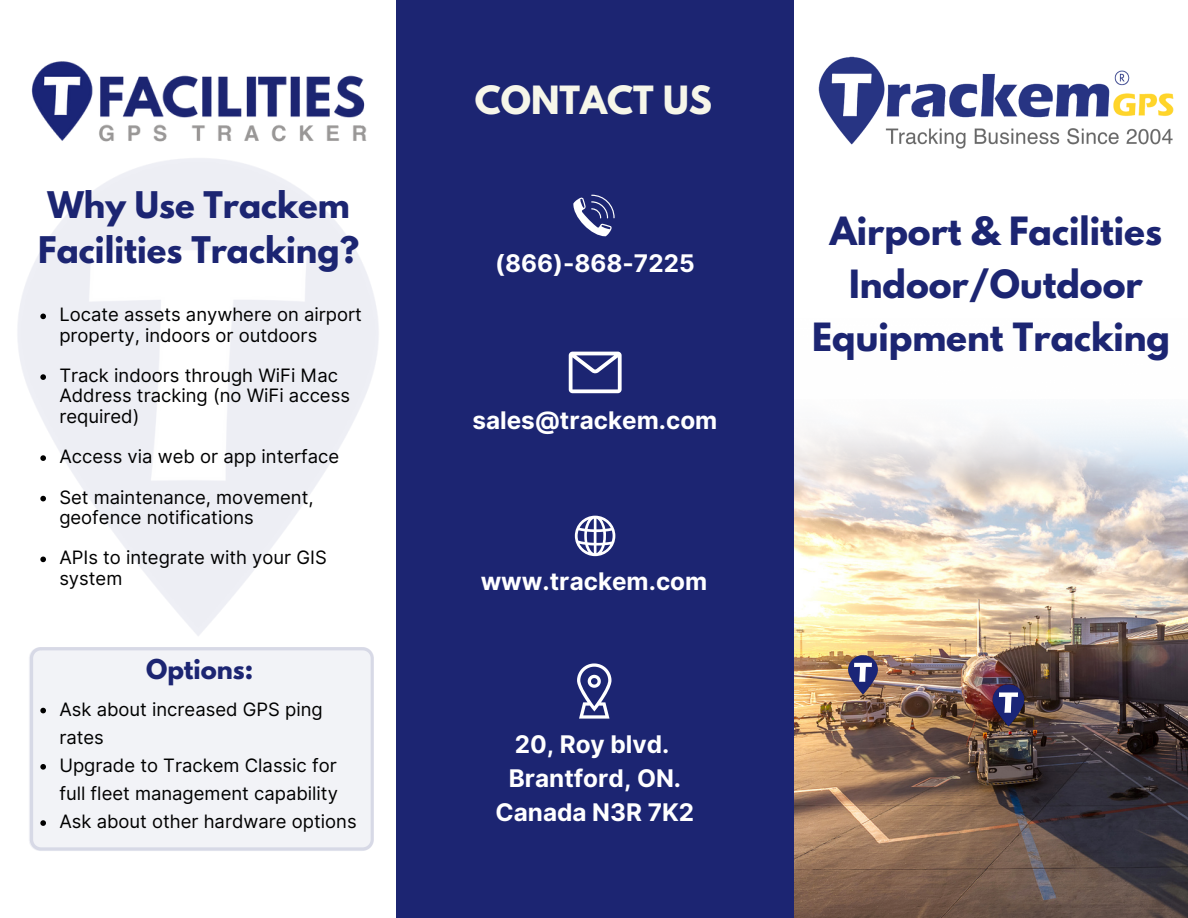
<style>
.page{position:relative;width:1188px;height:918px;background:#fff}
.page>*{position:absolute;margin:0;border:0;box-sizing:border-box;transform-origin:0 0}
.t1{font:700 34.5px/52.8px "League Spartan";color:#1c2572;text-align:center}
.t2{font:700 34.5px "League Spartan";color:#f6f6e9}
.t3{font:700 32.55px/45px "League Spartan";color:#1c2572}
.t4{font:700 24.3px "Inter";color:#fff}
.t5{font:700 24.3px "League Spartan";color:#1c2572}
.t6{font:18.45px/20.2px "Inter";color:#000}
</style>
<div class="page">
<img style="left:793px;top:536px;width:395px;height:382px">
<img style="left:793px;top:517px;width:395px;height:19px">
<div style="left:30px;top:665px;width:344px;height:186px;background:#f2f3f7"></div>
<img style="left:793px;top:34px;width:381px;height:136px">
<img style="left:31px;top:61px;width:336px;height:149px">
<img style="left:793px;top:318px;width:395px;height:199px">
<div style="left:396px;top:0;width:397px;height:918px;background:#1c2572"></div>
<svg style="left:573px;top:195px;width:42px;height:41px"></svg>
<svg style="left:575px;top:516px;width:40px;height:40px"></svg>
<svg style="left:577px;top:663px;width:35px;height:56px"></svg>
<svg style="left:569px;top:352px;width:53px;height:41px"></svg>
<img style="left:985px;top:682px;width:46px;height:46px">
<img style="left:842px;top:654px;width:42px;height:43px">
<svg style="left:40px;top:314px;width:6px;height:5px"></svg>
<svg style="left:40px;top:374px;width:6px;height:6px"></svg>
<svg style="left:40px;top:455px;width:6px;height:6px"></svg>
<svg style="left:40px;top:496px;width:6px;height:5px"></svg>
<svg style="left:40px;top:557px;width:6px;height:5px"></svg>
<svg style="left:40px;top:708px;width:6px;height:5px"></svg>
<svg style="left:40px;top:764px;width:6px;height:6px"></svg>
<svg style="left:40px;top:820px;width:6px;height:6px"></svg>
<p class="t3" style="left:38px;top:186px;width:322px">Why Use Trackem<br>Facilities Tracking?</p>
<p class="t6" style="left:59px;top:305px;width:304px">Locate assets anywhere on airport property, indoors or outdoors</p>
<p class="t6" style="left:59px;top:365px;width:292px">Track indoors through WiFi Mac<br>Address tracking (no WiFi access required)</p>
<p class="t6" style="left:59px;top:446px;width:281px">Access via web or app interface</p>
<p class="t6" style="left:59px;top:487px;width:256px">Set maintenance, movement, geofence notifications</p>
<p class="t6" style="left:59px;top:548px;width:269px">APIs to integrate with your GIS system</p>
<p class="t5" style="left:146px;top:657px;width:109px">Options:</p>
<p class="t6" style="left:59px;top:695px;width:265px;line-height:28.2px">Ask about increased GPS ping rates</p>
<p class="t6" style="left:59px;top:751px;width:280px;line-height:28.2px">Upgrade to Trackem Classic for full fleet management capability</p>
<p class="t6" style="left:59px;top:811px;width:299px">Ask about other hardware options</p>
<p class="t2" style="left:475px;top:82px;width:239px">CONTACT US</p>
<p class="t4" style="left:495px;top:249px;width:201px">(866)-868-7225</p>
<p class="t4" style="left:472px;top:405px;width:246px">sales@trackem.com</p>
<p class="t4" style="left:481px;top:567px;width:228px">www.trackem.com</p>
<p class="t4" style="left:515px;top:730px;width:156px">20, Roy blvd.</p>
<p class="t4" style="left:509px;top:763px;width:174px">Brantford, ON.</p>
<p class="t4" style="left:496px;top:797px;width:200px">Canada N3R 7K2</p>
<p class="t1" style="left:812px;top:209px;width:360px">Airport &amp; Facilities<br>Indoor/Outdoor<br>Equipment Tracking</p>
</div>
